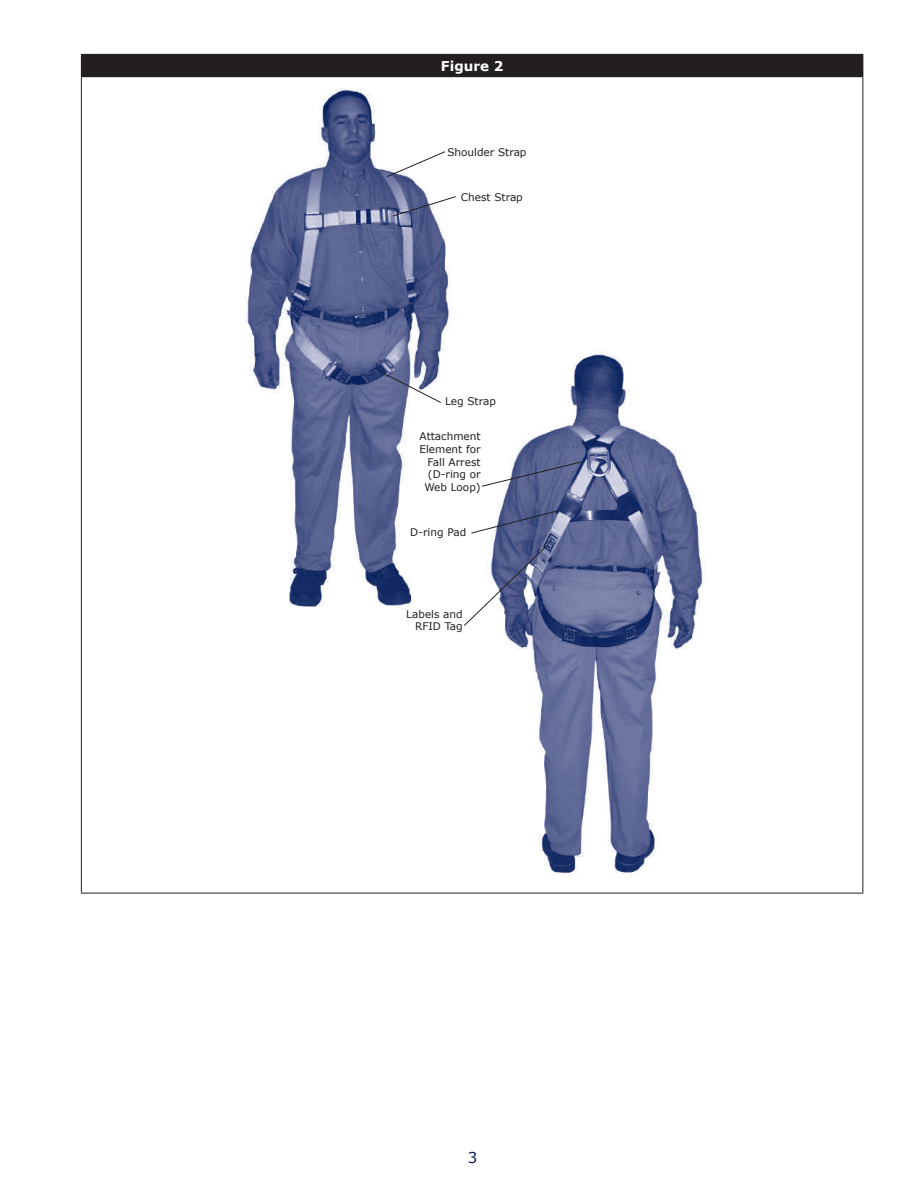
<style>
.page{position:relative;width:918px;height:1188px;background:#fff}
.page>*{position:absolute;margin:0;border:0;box-sizing:border-box;transform-origin:0 0}
.t1{font:15px "Verdana";color:#011c5a}
.t2{font:700 13.5px "Verdana";color:#fff}
.t3{font:10.5px/12.6px "Verdana";color:#231f20;text-align:right}
</style>
<div class="page">
<div style="left:81px;top:54px;width:782px;height:23px;background:#231f20"></div>
<hr style="left:81px;top:77px;width:1px;height:816px;background:#231f20">
<hr style="left:862px;top:77px;width:1px;height:816px;background:#231f20">
<hr style="left:81px;top:893px;width:782px;height:1px;background:#231f20">
<img style="left:244px;top:88px;width:207px;height:519px">
<img style="left:492px;top:353px;width:213px;height:522px">
<svg style="left:386px;top:151px;width:60px;height:27px"></svg>
<svg style="left:392px;top:196px;width:64px;height:21px"></svg>
<svg style="left:381px;top:372px;width:61px;height:31px"></svg>
<svg style="left:482px;top:461px;width:100px;height:26px"></svg>
<svg style="left:471px;top:510px;width:88px;height:24px"></svg>
<svg style="left:464px;top:545px;width:83px;height:82px"></svg>
<p class="t2" style="left:441px;top:57px;width:64px">Figure 2</p>
<p class="t3" style="left:447px;top:145px;width:81px">Shoulder Strap</p>
<p class="t3" style="left:461px;top:190px;width:63px">Chest Strap</p>
<p class="t3" style="left:445px;top:395px;width:52px">Leg Strap</p>
<p class="t3" style="left:419px;top:430px;width:63px">Attachment<br>Element for<br>Fall Arrest (D-ring or<br>Web Loop)</p>
<p class="t3" style="left:410px;top:525px;width:58px">D-ring Pad</p>
<p class="t3" style="left:406px;top:607px;width:58px">Labels and<br>RFID Tag</p>
<h1 class="t1" style="left:468px;top:1148px;width:11px">3</h1>
</div>
